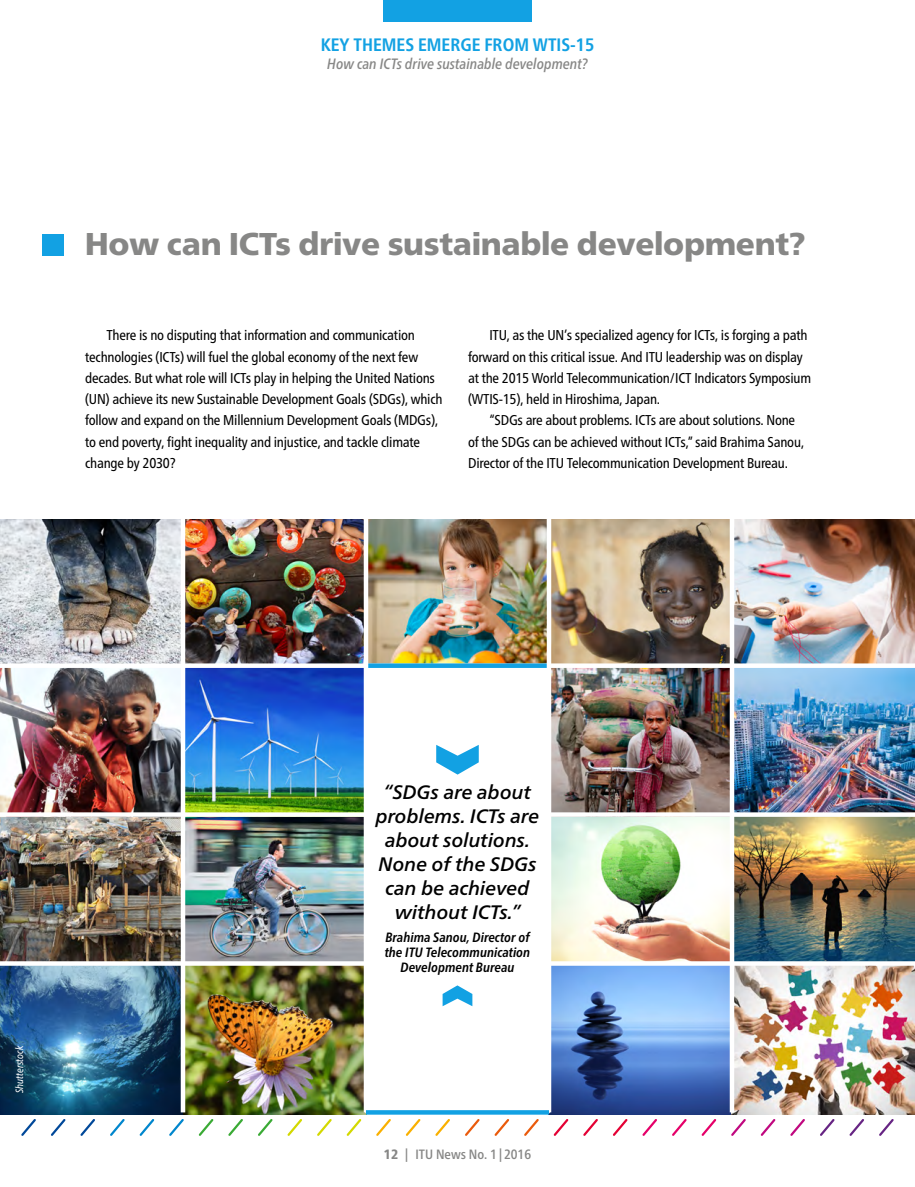
<style>
.page{position:relative;width:915px;height:1187px;background:#fff}
.page>*{position:absolute;margin:0;border:0;box-sizing:border-box;transform-origin:0 0}
.t1{font:900 31.5px "Frutiger Neue LTW1 G";letter-spacing:-.01em;color:#878786}
.t2{font:italic 500 19.5px/24px "Frutiger Neue LTW1 G";color:#000;text-align:center}
.t3{font:700 condensed 18px "Frutiger Neue LTW1 G";color:#12a1e3}
.t4{font:italic 500 condensed 15px "Frutiger Neue LTW1 G";color:#878786}
.t5{font:condensed 14.25px/21.3px "Frutiger Neue LTW1 G";letter-spacing:-.015em;color:#000}
.t6{font:italic 700 condensed 13.5px/15px "Frutiger Neue LTW1 G";color:#000;text-align:center}
.t7{font:500 condensed 13.5px "Frutiger Neue LTW1 G";color:#878786}
.t8{font:italic condensed 10.5px "Frutiger Neue LTW1 G";color:#fff}
.s1{font-weight:800}
</style>
<div class="page">
<div style="left:43px;top:234px;width:21px;height:21px;background:#12a1e3"></div>
<img style="left:731px;top:519px;width:183px;height:595px">
<img style="left:0;top:668px;width:366px;height:446px">
<img style="left:0;top:519px;width:729px;height:144px">
<img style="left:549px;top:668px;width:182px;height:446px">
<hr style="left:181px;top:495px;width:4px;height:617px;background:#fff">
<div style="left:729px;top:495px;width:5px;height:617px;background:#fff"></div>
<div style="left:0;top:663px;width:914px;height:5px;background:#fff"></div>
<svg style="left:0;top:812px;width:914px;height:4px"></svg>
<svg style="left:0;top:961px;width:914px;height:4px"></svg>
<svg style="left:436px;top:745px;width:42px;height:29px"></svg>
<svg style="left:442px;top:985px;width:30px;height:21px"></svg>
<div style="left:366px;top:663px;width:183px;height:5px;background:#12a1e3"></div>
<div style="left:363px;top:495px;width:5px;height:617px;background:#fff"></div>
<div style="left:546px;top:495px;width:5px;height:617px;background:#fff"></div>
<svg style="left:366px;top:1110px;width:183px;height:4px"></svg>
<svg style="left:21px;top:1119px;width:15px;height:17px"></svg>
<svg style="left:51px;top:1119px;width:15px;height:17px"></svg>
<svg style="left:80px;top:1119px;width:15px;height:17px"></svg>
<svg style="left:110px;top:1119px;width:15px;height:17px"></svg>
<svg style="left:139px;top:1119px;width:16px;height:17px"></svg>
<svg style="left:169px;top:1119px;width:15px;height:17px"></svg>
<svg style="left:198px;top:1119px;width:16px;height:17px"></svg>
<svg style="left:228px;top:1119px;width:15px;height:17px"></svg>
<svg style="left:258px;top:1119px;width:15px;height:17px"></svg>
<svg style="left:287px;top:1119px;width:15px;height:17px"></svg>
<svg style="left:317px;top:1119px;width:15px;height:17px"></svg>
<svg style="left:346px;top:1119px;width:16px;height:17px"></svg>
<svg style="left:376px;top:1119px;width:15px;height:17px"></svg>
<svg style="left:405px;top:1119px;width:16px;height:17px"></svg>
<svg style="left:435px;top:1119px;width:15px;height:17px"></svg>
<svg style="left:465px;top:1119px;width:15px;height:17px"></svg>
<svg style="left:494px;top:1119px;width:16px;height:17px"></svg>
<svg style="left:524px;top:1119px;width:15px;height:17px"></svg>
<svg style="left:553px;top:1119px;width:16px;height:17px"></svg>
<svg style="left:583px;top:1119px;width:15px;height:17px"></svg>
<svg style="left:613px;top:1119px;width:15px;height:17px"></svg>
<svg style="left:642px;top:1119px;width:15px;height:17px"></svg>
<svg style="left:672px;top:1119px;width:15px;height:17px"></svg>
<svg style="left:701px;top:1119px;width:16px;height:17px"></svg>
<svg style="left:731px;top:1119px;width:15px;height:17px"></svg>
<svg style="left:760px;top:1119px;width:16px;height:17px"></svg>
<svg style="left:790px;top:1119px;width:15px;height:17px"></svg>
<svg style="left:820px;top:1119px;width:15px;height:17px"></svg>
<svg style="left:849px;top:1119px;width:15px;height:17px"></svg>
<svg style="left:879px;top:1119px;width:15px;height:17px"></svg>
<div style="left:383px;top:0;width:148px;height:21px;background:#12a1e3"></div>
<p class="t3" style="left:320px;top:34px;width:275px">KEY THEMES EMERGE FROM WTIS‑15</p>
<p class="t4" style="left:327px;top:55px;width:262px">How can ICTs drive sustainable development?</p>
<h1 class="t1" style="left:85px;top:225px;width:721px">How can ICTs drive sustainable development?</h1>
<p class="t5" style="left:85px;top:324px;width:359px;text-indent:21px">There is no disputing that information and communication technologies (ICTs) will fuel the global economy of the next few decades. But what role will ICTs play in helping the United Nations (UN) achieve its new Sustainable Development Goals (SDGs), which follow and expand on the Millennium Development Goals (MDGs), to end poverty, fight inequality and injustice, and tackle climate change by 2030?</p>
<p class="t5" style="left:468px;top:324px;width:344px;text-indent:21px">ITU, as the UN’s specialized agency for ICTs, is forging a path forward on this critical issue. And ITU leadership was on display at the 2015 World Telecommunication/ICT Indicators Symposium (WTIS‑15), held in Hiroshima, Japan.</p>
<p class="t5" style="left:468px;top:410px;width:337px;text-indent:21px">“SDGs are about problems. ICTs are about solutions. None of the SDGs can be achieved without ICTs,” said Brahima Sanou,<br>Director of the ITU Telecommunication Development Bureau.</p>
<p class="t8" style="left:13px;top:1093px;width:50px;rotate:-90deg">Shutterstock</p>
<h2 class="t2" style="left:375px;top:779px;width:165px">“SDGs are about problems. ICTs are about solutions.<br>None of the SDGs can be achieved without ICTs.”</h2>
<p class="t6" style="left:384px;top:929px;width:147px">Brahima Sanou, Director of the ITU Telecommunication<br>Development Bureau</p>
<p class="t7" style="left:384px;top:1146px;width:149px"><span class="s1">12</span> | ITU News No. 1|2016</p>
</div>
